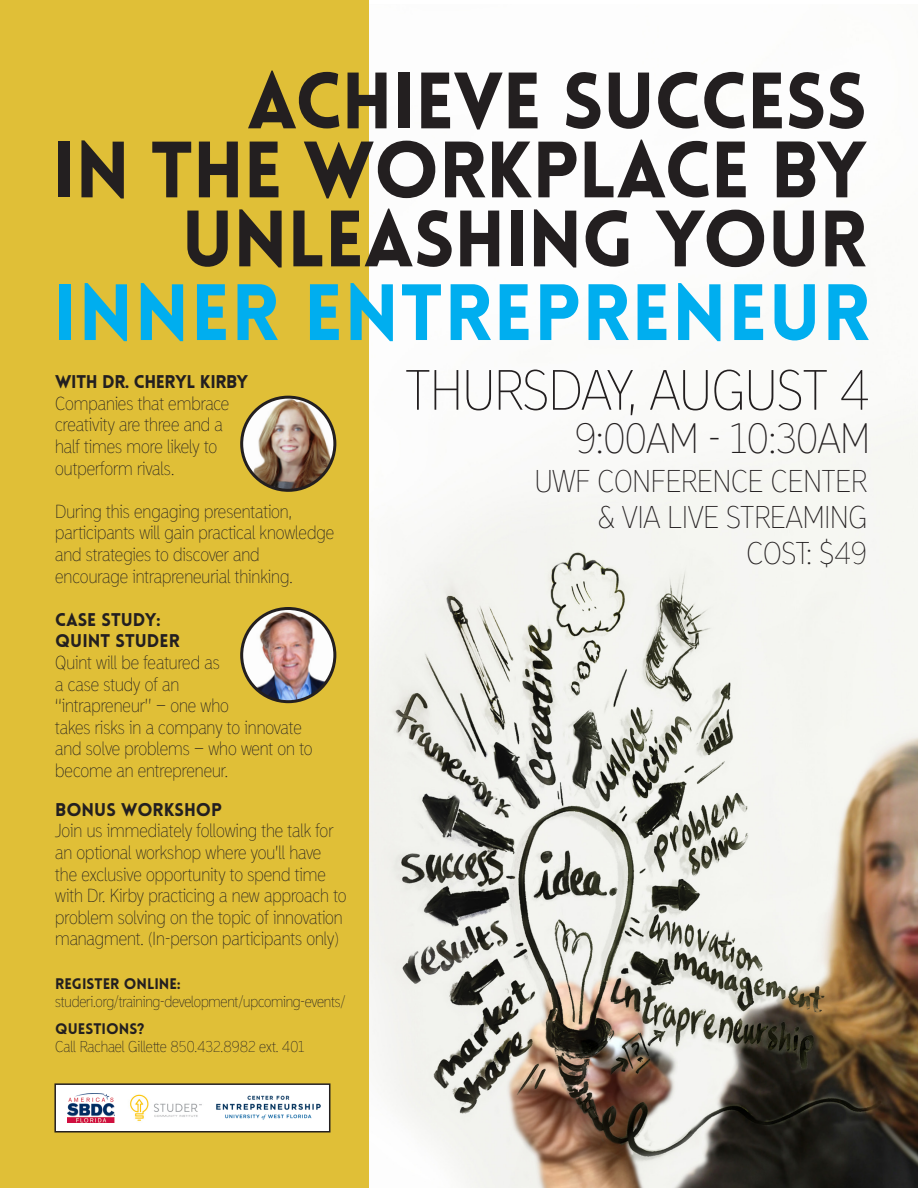
<style>
.page{position:relative;width:918px;height:1188px;background:#fff}
.page>*{position:absolute;margin:0;border:0;box-sizing:border-box;transform-origin:0 0}
.t1{font:900 78px "Lovelo";letter-spacing:-.01em;color:#231f20}
.t2{font:900 78px "Lovelo";letter-spacing:.015em;color:#00aeef}
.t3{font:200 54px "Madras";color:#231f20}
.t4{font:200 40.5px "Madras";color:#231f20}
.t5{font:200 30px "Madras";color:#231f20}
.t6{font:200 18px/21.6px "Madras";color:#231f20}
.t7{font:900 18px "Lovelo";color:#231f20}
.t8{font:900 18px "Lovelo";letter-spacing:-.02em;color:#231f20}
.t9{font:18px "Pier Sans";color:#231f20}
.t10{font:200 15px "Madras";letter-spacing:-.01em;color:#231f20}
.t11{font:900 15px "Lovelo";color:#231f20}
</style>
<div class="page">
<img style="left:368px;top:4px;width:550px;height:1184px">
<div style="left:0;top:0;width:368px;height:1188px;background:#e0bf37"></div>
<div style="left:55px;top:1084px;width:275px;height:48px;background:#fff"></div>
<div style="left:54px;top:1083px;width:276px;height:50px;border:2px solid #231f20"></div>
<img style="left:241px;top:609px;width:92px;height:93px">
<div style="left:240px;top:607px;width:97px;height:96px;border:3px solid #231f20;border-radius:50%"></div>
<img style="left:241px;top:399px;width:92px;height:92px">
<div style="left:240px;top:395px;width:97px;height:97px;border:3px solid #231f20;border-radius:50%"></div>
<img style="left:67px;top:1093px;width:48px;height:29px">
<img style="left:130px;top:1094px;width:72px;height:27px">
<img style="left:216px;top:1095px;width:105px;height:25px">
<p class="t1" style="left:247px;top:52px;width:622px">ACHIEVE SUCCESS</p>
<p class="t1" style="left:52px;top:121px;width:816px">IN THE WORKPLACE BY</p>
<p class="t1" style="left:181px;top:190px;width:687px">UNLEASHING YOUR</p>
<p class="t2" style="left:53px;top:264px;width:818px">INNER ENTREPRENEUR</p>
<p class="t8" style="left:55px;top:371px;width:195px">WITH DR. CHERYL KIRBY</p>
<p class="t6" style="left:55px;top:392px;width:176px">Companies that embrace creativity are three and a half times more likely to outperform rivals.</p>
<p class="t6" style="left:55px;top:500px;width:280px">During this engaging presentation, participants will gain practical knowledge and strategies to discover and</p>
<p class="t6" style="left:55px;top:565px;width:239px">encourage intrapreneurial thinking.</p>
<p class="t7" style="left:55px;top:608px;width:107px">CASE STUDY:</p>
<p class="t7" style="left:55px;top:630px;width:126px">QUINT STUDER</p>
<p class="t6" style="left:55px;top:652px;width:166px">Quint will be featured as a case study of an</p>
<p class="t6" style="left:55px;top:695px;width:259px">“intrapreneur” – one who<br>takes risks in a company to innovate and solve problems – who went on to become an entrepreneur.</p>
<p class="t7" style="left:55px;top:798px;width:168px">BONUS WORKSHOP</p>
<p class="t6" style="left:55px;top:820px;width:293px">Join us immediately following the talk for an optional workshop where you’ll have the exclusive opportunity to spend time with Dr. Kirby practicing a new approach to problem solving on the topic of innovation managment. (In-person participants only)</p>
<p class="t3" style="left:406px;top:358px;width:466px">THURSDAY, AUGUST 4</p>
<p class="t4" style="left:575px;top:415px;width:296px">9:00AM - 10:30AM</p>
<p class="t5" style="left:535px;top:464px;width:334px">UWF CONFERENCE CENTER</p>
<p class="t5" style="left:597px;top:500px;width:271px">&amp; VIA LIVE STREAMING</p>
<p class="t5" style="left:746px;top:536px;width:122px">COST: $49</p>
<p class="t9" style="left:759px;top:553px;width:84px">Cost: $49</p>
<p class="t11" style="left:55px;top:975px;width:127px">REGISTER ONLINE:</p>
<p class="t10" style="left:55px;top:993px;width:292px">studeri.org/training-development/upcoming-events/</p>
<p class="t11" style="left:55px;top:1020px;width:91px">QUESTIONS?</p>
<p class="t10" style="left:55px;top:1038px;width:251px">Call Rachael Gillette 850.432.8982 ext. 401</p>
</div>
